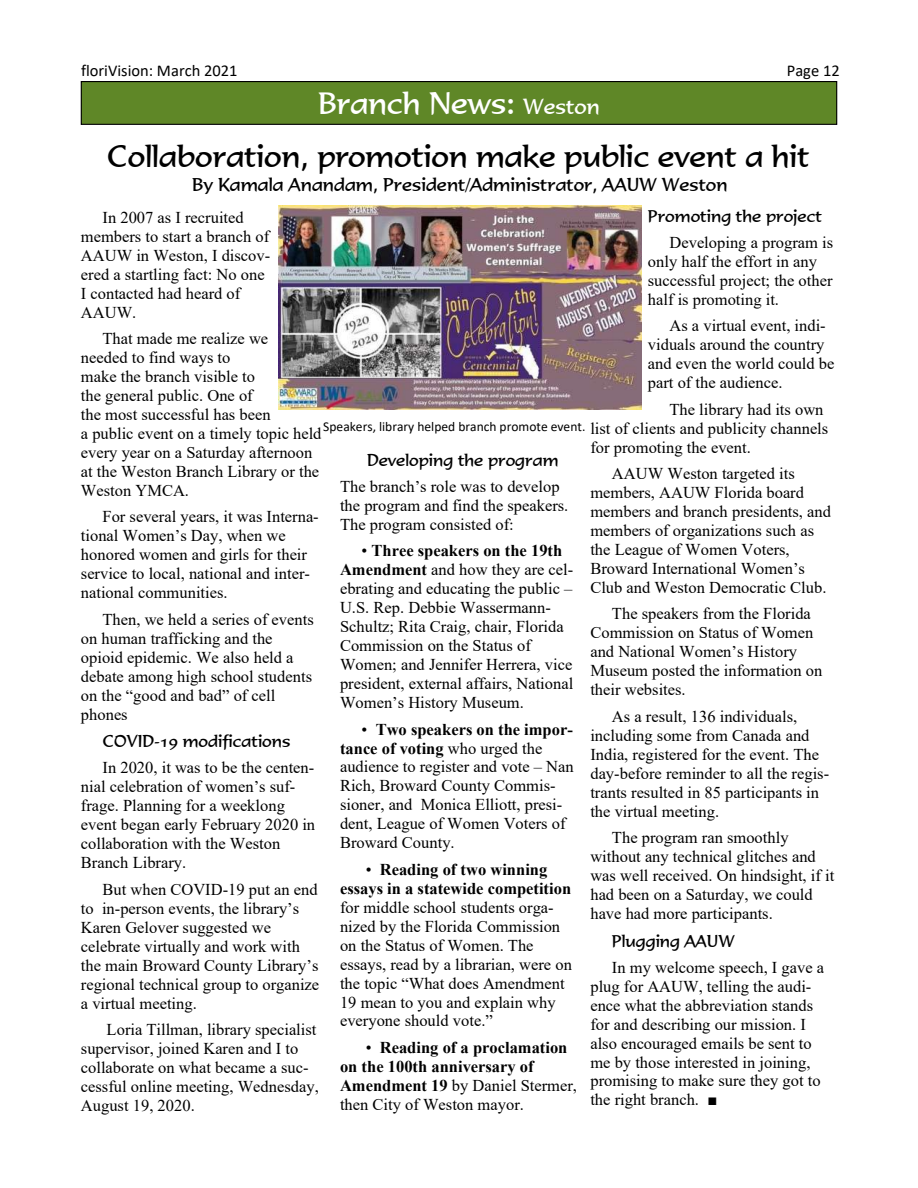
<style>
.page{position:relative;width:918px;height:1188px;background:#fff}
.page>*{position:absolute;margin:0;border:0;box-sizing:border-box;transform-origin:0 0}
.t1{font:30px "Formal 436 BT";color:#000}
.t2{font:30px "Formal 436 BT";color:#fff}
.t3{font:18px "Formal 436 BT";color:#000}
.t4{font:16.5px/18.9px "Times New Roman";color:#000}
.t5{font:700 16.5px/18.9px "Times New Roman";color:#000;text-align:center}
.t6{font:16.5px "Formal 436 BT";color:#000}
.t7{font:16.5px "Calibri";color:#000}
.t8{font:13.5px "Calibri";color:#000}
.s1{font-size:21px}
.s2{font-weight:700}
.s3{font-weight:400}
</style>
<div class="page">
<div style="left:81px;top:82px;width:756px;height:42px;background:#5f8727"></div>
<div style="left:81px;top:81px;width:756px;height:44px;border:1px solid #000"></div>
<img style="left:278px;top:205px;width:363px;height:204px">
<p class="t7" style="left:81px;top:64px;width:158px">floriVision: March 2021</p>
<p class="t7" style="left:787px;top:63px;width:54px">Page 12</p>
<h1 class="t2" style="left:318px;top:92px;width:283px">Branch News: <span class="s1">Weston</span></h1>
<h1 class="t1" style="left:107px;top:144px;width:704px">Collaboration, promotion make public event a hit</h1>
<p class="t3" style="left:192px;top:177px;width:537px">By Kamala Anandam, President/Administrator, AAUW Weston</p>
<p class="t6" style="left:648px;top:209px;width:176px">Promoting the project</p>
<p class="t4" style="left:648px;top:235px;width:187px;text-indent:22px">Developing a program is only half the effort in any successful project; the other half is promoting it.</p>
<p class="t4" style="left:648px;top:318px;width:188px;text-indent:22px">As a virtual event, indi&shy;viduals around the country and even the world could be part of the audience.</p>
<p class="t4" style="left:590px;top:401px;width:239px;text-indent:79px">The library had its own list of clients and publicity channels for promoting the event.</p>
<p class="t4" style="left:590px;top:466px;width:242px;text-indent:22px">AAUW Weston targeted its members, AAUW Florida board members and branch presidents, and members of organizations such as the League of Women Voters,<br>Broward International Women’s<br>Club and Weston Democratic Club.</p>
<p class="t4" style="left:590px;top:606px;width:234px;text-indent:22px">The speakers from the Florida<br>Commission on Status of Women and National Women’s History<br>Museum posted the information on their websites.</p>
<p class="t4" style="left:590px;top:708px;width:240px;text-indent:22px">As a result, 136 individuals, including some from Canada and<br>India, registered for the event. The day-before reminder to all the regis&shy;trants resulted in 85 participants in the virtual meeting.</p>
<p class="t4" style="left:590px;top:830px;width:245px;text-indent:22px">The program ran smoothly without any technical glitches and was well received. On hindsight, if it had been on a Saturday, we could have had more participants.</p>
<p class="t6" style="left:612px;top:934px;width:124px">Plugging AAUW</p>
<p class="t4" style="left:590px;top:959px;width:235px;text-indent:22px">In my welcome speech, I gave a plug for AAUW, telling the audi&shy;ence what the abbreviation stands for and describing our mission. I also encouraged emails be sent to me by those interested in joining, promising to make sure they got to the right branch. ■</p>
<p class="t4" style="left:81px;top:210px;width:191px;text-indent:22px">In 2007 as I recruited members to start a branch of<br>AAUW in Weston, I discov&shy;ered a startling fact: No one<br>I contacted had heard of<br>AAUW.</p>
<p class="t4" style="left:81px;top:331px;width:242px;text-indent:22px">That made me realize we<br>needed to find ways to<br>make the branch visible to<br>the general public. One of<br>the most successful has been<br>a public event on a timely topic held every year on a Saturday afternoon at the Weston Branch Library or the<br>Weston YMCA.</p>
<p class="t4" style="left:81px;top:509px;width:239px;text-indent:22px">For several years, it was Interna&shy;tional Women’s Day, when we honored women and girls for their service to local, national and inter&shy;national communities.</p>
<p class="t4" style="left:81px;top:611px;width:234px;text-indent:22px">Then, we held a series of events on human trafficking and the opioid epidemic. We also held a debate among high school students on the “good and bad” of cell phones</p>
<p class="t6" style="left:103px;top:735px;width:190px">COVID-19 modifications</p>
<p class="t4" style="left:81px;top:760px;width:236px;text-indent:22px">In 2020, it was to be the centen&shy;nial celebration of women’s suf&shy;frage. Planning for a weeklong event began early February 2020 in collaboration with the Weston<br>Branch Library.</p>
<p class="t4" style="left:81px;top:881px;width:240px;text-indent:22px">But when COVID-19 put an end to in-person events, the library’s<br>Karen Gelover suggested we celebrate virtually and work with the main Broward County Library’s regional technical group to organize a virtual meeting.</p>
<p class="t4" style="left:81px;top:1022px;width:239px;text-indent:26px">Loria Tillman, library specialist supervisor, joined Karen and I to collaborate on what became a suc&shy;cessful online meeting, Wednesday,<br>August 19, 2020.</p>
<p class="t8" style="left:323px;top:421px;width:264px">Speakers, library helped branch promote event.</p>
<p class="t6" style="left:367px;top:453px;width:193px">Developing the program</p>
<p class="t4" style="left:340px;top:479px;width:230px">The branch’s role was to develop the program and find the speakers.<br>The program consisted of:</p>
<p class="t4" style="left:340px;top:543px;width:235px;text-indent:22px">• <span class="s2">Three speakers on the 19th<br>Amendment</span> and how they are cel&shy;ebrating and educating the public –<br>U.S. Rep. Debbie Wassermann-<br>Schultz; Rita Craig, chair, Florida<br>Commission on the Status of<br>Women; and Jennifer Herrera, vice president, external affairs, National<br>Women’s History Museum.</p>
<p class="t4" style="left:340px;top:721px;width:235px;text-indent:22px">• <span class="s2">Two speakers on the impor&shy;tance of voting</span> who urged the audience to register and vote – Nan<br>Rich, Broward County Commis&shy;sioner, and Monica Elliott, presi&shy;dent, League of Women Voters of<br>Broward County.</p>
<p class="t5" style="left:340px;top:862px;width:233px"><span class="s3">•</span> Reading of two winning<br>essays in a statewide competition</p>
<p class="t4" style="left:340px;top:899px;width:233px">for middle school students orga&shy;nized by the Florida Commission on the Status of Women. The essays, read by a librarian, were on the topic “What does Amendment<br>19 mean to you and explain why everyone should vote.”</p>
<p class="t5" style="left:340px;top:1040px;width:239px;text-align:left;text-indent:26px"><span class="s3">•</span> Reading of a proclamation on the 100th anniversary of<br>Amendment 19 <span class="s3">by Daniel Stermer, then City of Weston mayor.</span></p>
</div>
